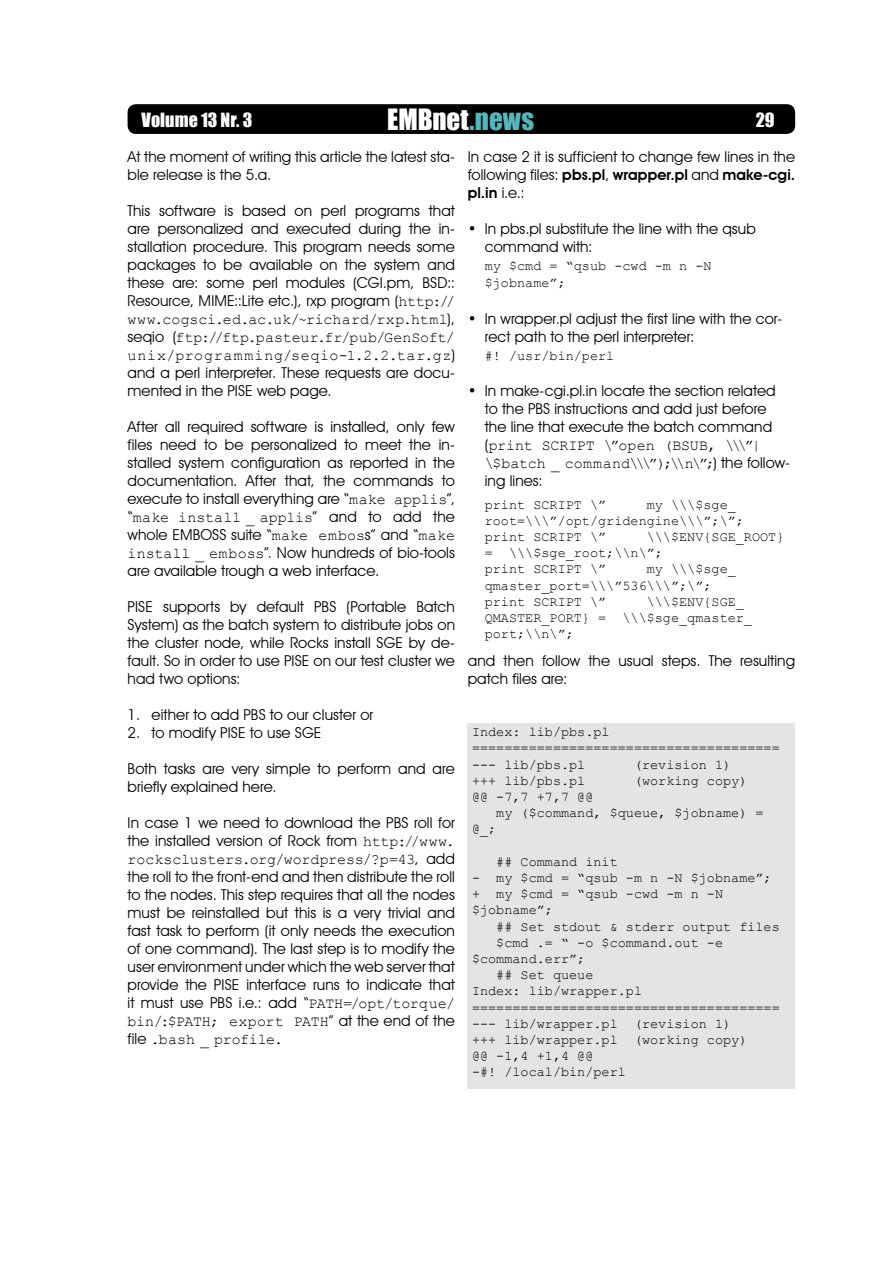
<style>
.page{position:relative;width:893px;height:1263px;background:#fff}
.page>*{position:absolute;margin:0;border:0;box-sizing:border-box;transform-origin:0 0}
.t1{font:27px "Impact";color:#fff}
.t2{font:18px "Impact";letter-spacing:.005em;color:#fff}
.t3{font:15px/18px "Avant Garde IT Cby BT";letter-spacing:.005em;color:#000}
.t4{font:15px/18px "Courier New";color:#000}
.t5{font:13.5px/16.2px "Courier New";color:#000}
.s1{color:#54b6ba}
.s2{font-family:"Courier New"}
.s3{font-family:"Avant Garde IT Cby BT"}
.s4{font-weight:600}
</style>
<div class="page">
<div style="left:128px;top:104px;width:667px;height:30px;background:#000;border-radius:9px"></div>
<div style="left:468px;top:724px;width:327px;height:365px;background:#e3e4e4"></div>
<p class="t2" style="left:142px;top:106px;width:112px">Volume 13 Nr. 3</p>
<h1 class="t1" style="left:387px;top:98px;width:148px">EMBnet<span class="s1">.news</span></h1>
<p class="t2" style="left:756px;top:106px;width:19px">29</p>
<p class="t3" style="left:128px;top:148px;width:329px">At the moment of writing this article the latest sta&shy;ble release is the 5.a.</p>
<p class="t3" style="left:128px;top:202px;width:329px;text-align:justify">This software is based on perl programs that are personalized and executed during the in&shy;stallation procedure. This program needs some packages to be available on the system and these are: some perl modules (CGI.pm, BSD::<br>Resource, MIME::Lite etc.), rxp program (<span class="s2">http://</span></p>
<p class="t4" style="left:128px;top:310px;width:329px;text-align:justify">www.cogsci.ed.ac.uk/~richard/rxp.html<span class="s3">), seqio (</span>ftp://ftp.pasteur.fr/pub/GenSoft/ unix/programming/seqio-1.2.2.tar.gz<span class="s3">)</span></p>
<p class="t3" style="left:128px;top:364px;width:329px">and a perl interpreter. These requests are docu&shy;mented in the PISE web page.</p>
<p class="t3" style="left:128px;top:418px;width:329px;text-align:justify">After all required software is installed, only few files need to be personalized to meet the in&shy;stalled system configuration as reported in the documentation. After that, the commands to execute to install everything are “<span class="s2">make applis</span>”,</p>
<p class="t4" style="left:128px;top:508px;width:329px"><span class="s3">“</span>make install _ applis<span class="s3">” and to add the</span></p>
<p class="t3" style="left:128px;top:526px;width:329px;text-align:justify">whole EMBOSS suite “<span class="s2">make embos</span>s” and “<span class="s2">make install _ emboss</span>”. Now hundreds of bio-tools are available trough a web interface.</p>
<p class="t3" style="left:128px;top:598px;width:329px;text-align:justify">PISE supports by default PBS (Portable Batch System) as the batch system to distribute jobs on the cluster node, while Rocks install SGE by de&shy;fault. So in order to use PISE on our test cluster we had two options:</p>
<p class="t3" style="left:152px;top:706px;width:223px">either to add PBS to our cluster or to modify PISE to use SGE</p>
<p class="t3" style="left:128px;top:760px;width:329px">Both tasks are very simple to perform and are briefly explained here.</p>
<p class="t3" style="left:128px;top:814px;width:329px">In case 1 we need to download the PBS roll for the installed version of Rock from <span class="s2">http://www.</span></p>
<p class="t4" style="left:128px;top:850px;width:329px">rocksclusters.org/wordpress/?p=43<span class="s3">, add</span></p>
<p class="t3" style="left:128px;top:868px;width:329px;text-align:justify">the roll to the front-end and then distribute the roll to the nodes. This step requires that all the nodes must be reinstalled but this is a very trivial and fast task to perform (it only needs the execution of one command). The last step is to modify the user environment under which the web server that provide the PISE interface runs to indicate that it must use PBS i.e.: add “<span class="s2">PATH=/opt/torque/</span></p>
<p class="t4" style="left:128px;top:1012px;width:329px">bin/:$PATH; export PATH<span class="s3">” at the end of the file</span> .bash _ profile.</p>
<p class="t3" style="left:468px;top:148px;width:329px;text-align:justify">In case 2 it is sufficient to change few lines in the following files: <span class="s4">pbs.pl</span>, <span class="s4">wrapper.pl</span> and <span class="s4">make-cgi. pl.in</span> i.e.:</p>
<p class="t3" style="left:485px;top:220px;width:273px">In pbs.pl substitute the line with the qsub command with:</p>
<p class="t5" style="left:485px;top:258px;width:228px">my $cmd = “qsub -cwd -m n -N $jobname”;</p>
<p class="t3" style="left:485px;top:310px;width:299px">In wrapper.pl adjust the first line with the cor&shy;rect path to the perl interpreter:</p>
<p class="t5" style="left:485px;top:348px;width:131px">#! /usr/bin/perl</p>
<p class="t3" style="left:485px;top:382px;width:292px">In make-cgi.pl.in locate the section related to the PBS instructions and add just before the line that execute the batch command</p>
<p class="t4" style="left:485px;top:436px;width:307px"><span class="s3">(</span>print SCRIPT \”open (BSUB, \\\”| \$batch _ command\\\”);\\n\”;<span class="s3">) the follow-</span></p>
<p class="t3" style="left:485px;top:472px;width:60px">ing lines:</p>
<p class="t5" style="left:485px;top:496px;width:123px">print SCRIPT \”</p>
<p class="t3" style="left:468px;top:220px;width:10px">•</p>
<p class="t3" style="left:468px;top:310px;width:10px">•</p>
<p class="t3" style="left:468px;top:382px;width:10px">•</p>
<p class="t5" style="left:485px;top:496px;width:261px;text-indent:162px">my \\\$sge_ root=\\\”/opt/gridengine\\\”;\”; print SCRIPT \”</p>
<p class="t5" style="left:485px;top:528px;width:301px;text-indent:162px">\\\$ENV{SGE_ROOT} = \\\$sge_root;\\n\”;<br>print SCRIPT \”</p>
<p class="t5" style="left:485px;top:561px;width:253px;text-indent:162px">my \\\$sge_ qmaster_port=\\\”536\\\”;\”; print SCRIPT \”</p>
<p class="t5" style="left:485px;top:593px;width:269px;text-indent:162px">\\\$ENV{SGE_<br>QMASTER_PORT} = \\\$sge_qmaster_ port;\\n\”;</p>
<p class="t3" style="left:468px;top:652px;width:329px">and then follow the usual steps. The resulting patch files are:</p>
<p class="t3" style="left:128px;top:706px;width:14px">1.<br>2.</p>
<p class="t5" style="left:472px;top:723px;width:309px">Index: lib/pbs.pl ====================================== --- lib/pbs.pl</p>
<p class="t5" style="left:634px;top:756px;width:99px">(revision 1)</p>
<p class="t5" style="left:472px;top:772px;width:115px">+++ lib/pbs.pl</p>
<p class="t5" style="left:634px;top:772px;width:115px">(working copy)</p>
<p class="t5" style="left:472px;top:788px;width:123px">@@ -7,7 +7,7 @@</p>
<p class="t5" style="left:496px;top:804px;width:269px">my ($command, $queue, $jobname) =</p>
<p class="t5" style="left:472px;top:821px;width:26px">@_;</p>
<p class="t5" style="left:496px;top:853px;width:123px">## Command init</p>
<p class="t5" style="left:472px;top:869px;width:301px">- my $cmd = “qsub -m n -N $jobname”; + my $cmd = “qsub -cwd -m n -N $jobname”;</p>
<p class="t5" style="left:496px;top:918px;width:285px">## Set stdout &amp; stderr output files</p>
<p class="t5" style="left:496px;top:934px;width:228px">$cmd .= “ -o $command.out -e</p>
<p class="t5" style="left:472px;top:950px;width:115px">$command.err”;</p>
<p class="t5" style="left:496px;top:966px;width:99px">## Set queue</p>
<p class="t5" style="left:472px;top:983px;width:172px">Index: lib/wrapper.pl</p>
<p class="t5" style="left:472px;top:999px;width:309px">======================================</p>
<p class="t5" style="left:472px;top:1015px;width:261px">--- lib/wrapper.pl (revision 1)</p>
<p class="t5" style="left:472px;top:1031px;width:277px">+++ lib/wrapper.pl (working copy)</p>
<p class="t5" style="left:472px;top:1047px;width:123px">@@ -1,4 +1,4 @@</p>
<p class="t5" style="left:472px;top:1064px;width:155px">-#! /local/bin/perl</p>
</div>
